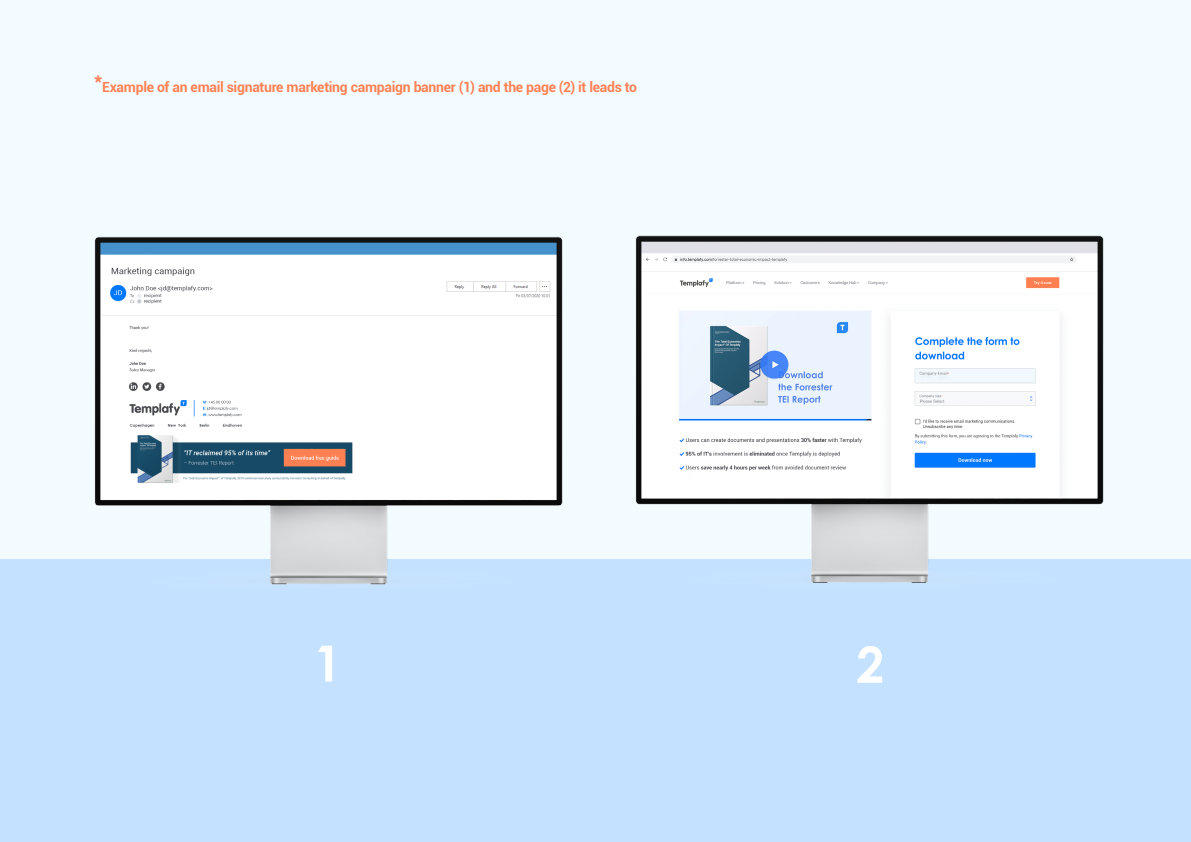
<style>
.page{position:relative;width:1191px;height:842px;background:#fff}
.page>*{position:absolute;margin:0;border:0;box-sizing:border-box;transform-origin:0 0}
.t1{font:700 50px "Century Gothic";color:#fff}
.t2{font:700 20px "Roboto";color:#ff8254}
.t3{font:700 14px "Roboto";letter-spacing:-.02em;color:#ff8254}
</style>
<div class="page">
<div style="left:0;top:0;width:1191px;height:828px;background:#f2fbff"></div>
<div style="left:0;top:559px;width:1191px;height:283px;background:#c4e2ff"></div>
<img style="left:94px;top:236px;width:469px;height:349px">
<img style="left:635px;top:235px;width:469px;height:348px">
<h2 class="t2" style="left:94px;top:65px;width:10px">*</h2>
<p class="t3" style="left:102px;top:77px;width:536px">Example of an email signature marketing campaign banner (1) and the page (2) it leads to</p>
<h1 class="t1" style="left:314px;top:625px;width:29px">1</h1>
<h1 class="t1" style="left:856px;top:627px;width:29px">2</h1>
</div>
